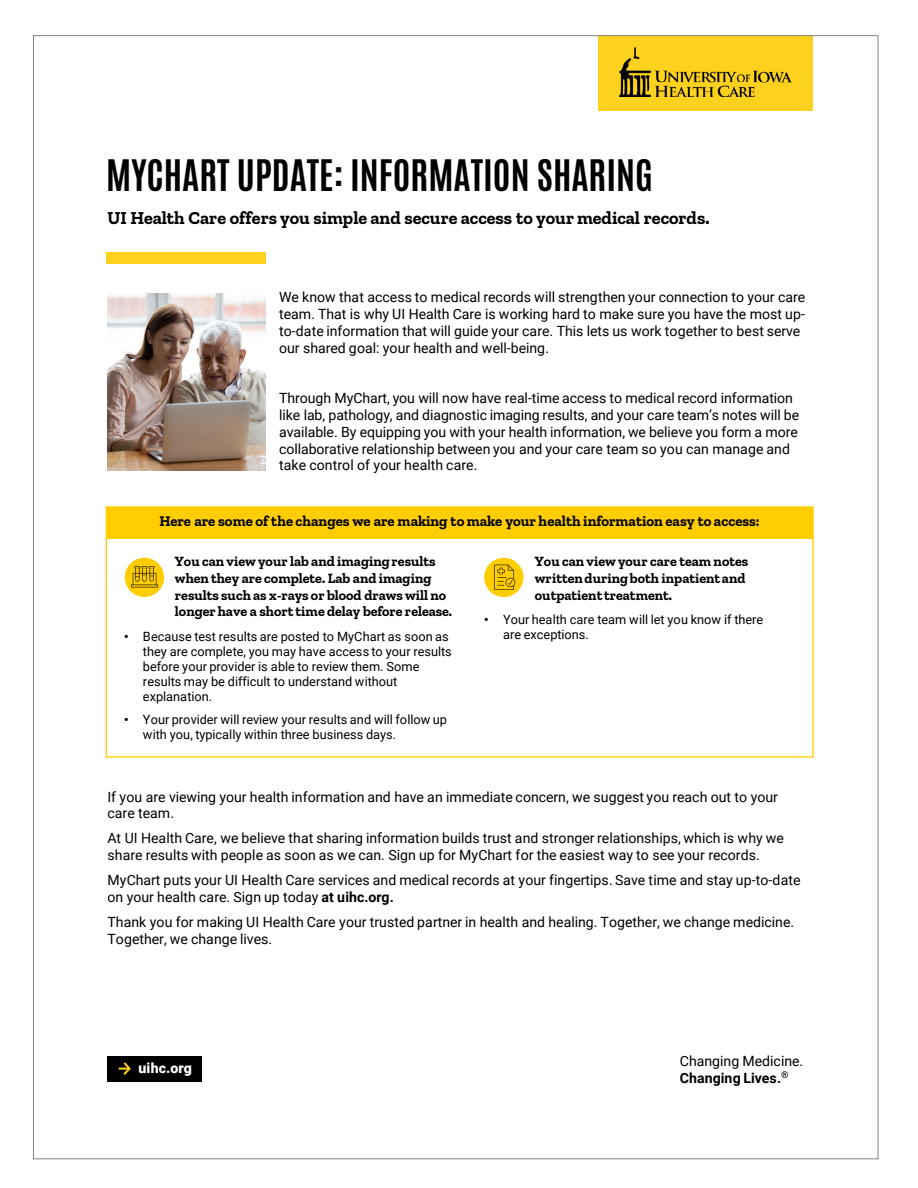
<style>
.page{position:relative;width:918px;height:1188px;background:#fff}
.page>*{position:absolute;margin:0;border:0;box-sizing:border-box;transform-origin:0 0}
.t1{font:700 36.3px "Antonio";color:#000}
.t2{font:700 18.15px "Zilla Slab";color:#000}
.t3{font:700 14.85px "Zilla Slab";letter-spacing:-.005em;color:#000}
.t4{font:14.1px/16.8px "Roboto";letter-spacing:-.005em;color:#000}
.t5{font:700 14.1px/16.8px "Zilla Slab";color:#000}
.t6{font:900 14.1px "Roboto";letter-spacing:.005em;color:#fff}
.t7{font:12.75px/15px "Roboto";color:#000}
.s1{font-family:"Arial"}
.s2{font-weight:700}
</style>
<div class="page">
<div style="left:598px;top:36px;width:215px;height:75px;background:#fdd21f"></div>
<img style="left:620px;top:48px;width:172px;height:49px">
<img style="left:108px;top:294px;width:158px;height:176px">
<div style="left:106px;top:253px;width:160px;height:11px;background:#fdd21f"></div>
<div style="left:107px;top:1056px;width:21px;height:25px;background:#000"></div>
<div style="left:128px;top:1056px;width:74px;height:25px;background:#000"></div>
<svg style="left:119px;top:1062px;width:12px;height:13px"></svg>
<div style="left:125px;top:558px;width:39px;height:39px;background:#ffcd00;border-radius:50%"></div>
<img style="left:132px;top:566px;width:25px;height:22px">
<div style="left:484px;top:558px;width:39px;height:39px;background:#ffcd00;border-radius:50%"></div>
<img style="left:494px;top:564px;width:22px;height:26px">
<div style="left:106px;top:507px;width:707px;height:32px;background:#ffcd00"></div>
<div style="left:106px;top:506px;width:708px;height:252px;border:1px solid #ffcd00"></div>
<h1 class="t1" style="left:106px;top:148px;width:548px">MYCHART UPDATE: INFORMATION SHARING</h1>
<p class="t2" style="left:108px;top:207px;width:603px">UI Health Care offers you simple and secure access to your medical records.</p>
<p class="t4" style="left:279px;top:288px;width:528px">We know that access to medical records will strengthen your connection to your care team. That is why UI Health Care is working hard to make sure you have the most up&shy;to-date information that will guide your care. This lets us work together to best serve our shared goal: your health and well-being.</p>
<p class="t4" style="left:279px;top:389px;width:522px">Through MyChart, you will now have real-time access to medical record information like lab, pathology, and diagnostic imaging results, and your care team’s notes will be available. By equipping you with your health information, we believe you form a more collaborative relationship between you and your care team so you can manage and take control of your health care.</p>
<p class="t3" style="left:159px;top:513px;width:602px">Here are some of the changes we are making to make your health information easy to access:</p>
<p class="t5" style="left:175px;top:553px;width:279px">You can view your lab and imaging results when they are complete. Lab and imaging results such as x-rays or blood draws will no longer have a short time delay before release.</p>
<p class="t7" style="left:143px;top:628px;width:310px;text-indent:-19px"><span class="s1">•</span> Because test results are posted to MyChart as soon as they are complete, you may have access to your results before your provider is able to review them. Some results may be difficult to understand without explanation.</p>
<p class="t7" style="left:143px;top:712px;width:306px;text-indent:-19px"><span class="s1">•</span> Your provider will review your results and will follow up with you, typically within three business days.</p>
<p class="t5" style="left:535px;top:553px;width:215px">You can view your care team notes written during both inpatient and outpatient treatment.</p>
<p class="t7" style="left:503px;top:611px;width:262px;text-indent:-19px"><span class="s1">•</span> Your health care team will let you know if there are exceptions.</p>
<p class="t4" style="left:108px;top:788px;width:672px">If you are viewing your health information and have an immediate concern, we suggest you reach out to your care team.</p>
<p class="t4" style="left:108px;top:830px;width:678px">At UI Health Care, we believe that sharing information builds trust and stronger relationships, which is why we share results with people as soon as we can. Sign up for MyChart for the easiest way to see your records.</p>
<p class="t4" style="left:108px;top:872px;width:695px">MyChart puts your UI Health Care services and medical records at your fingertips. Save time and stay up-to-date on your health care. Sign up today <span class="s2">at uihc.org.</span></p>
<p class="t4" style="left:108px;top:914px;width:688px">Thank you for making UI Health Care your trusted partner in health and healing. Together, we change medicine.<br>Together, we change lives.</p>
<p class="t6" style="left:139px;top:1058px;width:55px">uihc.org</p>
<p class="t4" style="left:680px;top:1052px;width:125px">Changing Medicine.<br><span class="s2">Changing Lives.</span><sup>®</sup></p>
</div>
